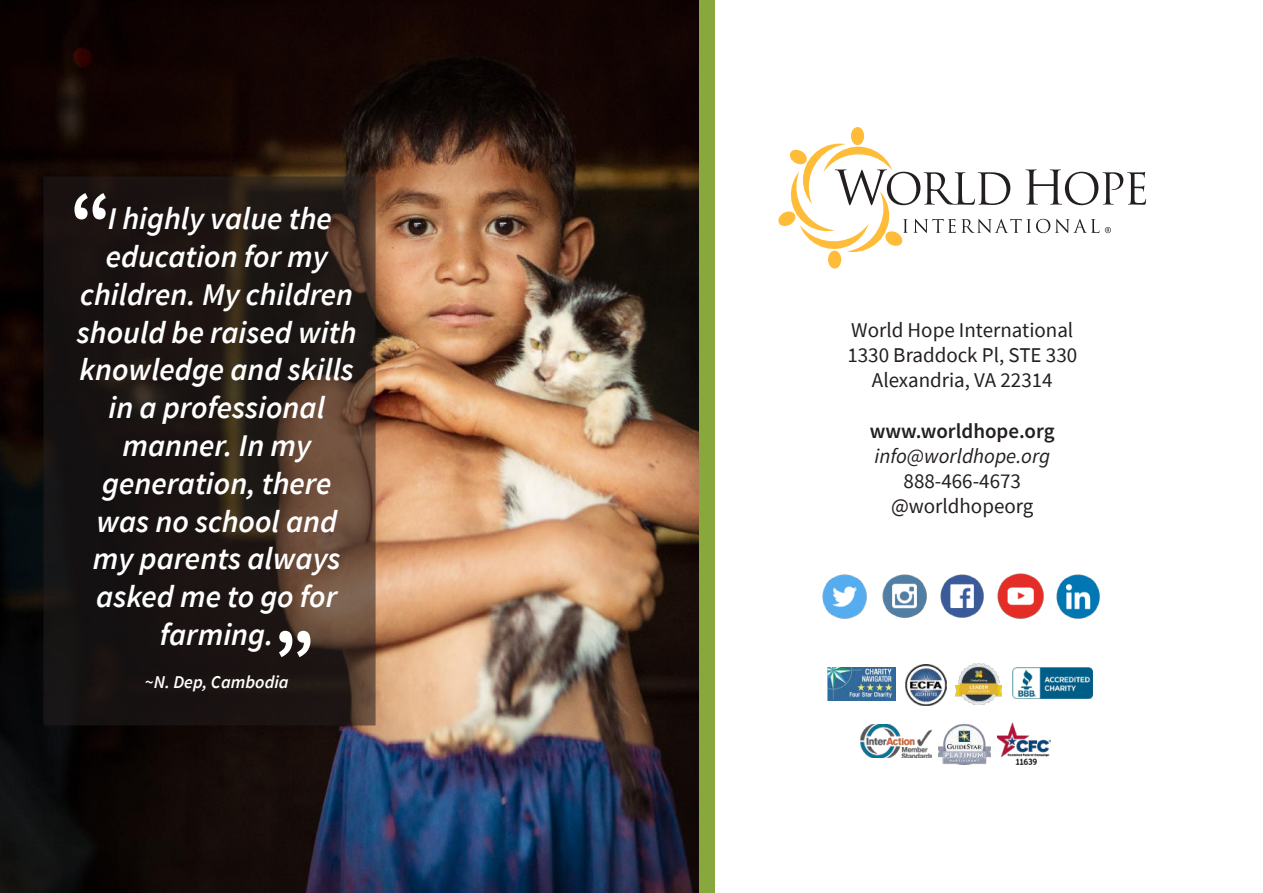
<style>
.page{position:relative;width:1263px;height:893px;background:#fff}
.page>*{position:absolute;margin:0;border:0;box-sizing:border-box;transform-origin:0 0}
.t1{font:700 76.5px "Source Sans Pro";color:#fff}
.t2{font:italic 600 31.5px/37.8px "Source Sans Pro";color:#fff;text-align:center}
.t3{font:21px/25.2px "Source Sans Pro";color:#241f1f;text-align:center}
.t4{font:italic 21px "Source Sans Pro";color:#241f1f}
.t5{font:600 21px "Source Sans Pro";color:#241f1f}
.t6{font:italic 600 18px "Source Sans Pro";color:#fff}
</style>
<div class="page">
<div style="left:828px;top:251px;width:13px;height:18px;background:#ffbc38;border-radius:50%"></div>
<div style="left:851px;top:127px;width:13px;height:18px;background:#ffbc38;border-radius:50%"></div>
<svg style="left:778px;top:142px;width:368px;height:112px"></svg>
<img style="left:0;top:0;width:699px;height:893px">
<svg style="left:47px;top:180px;width:326px;height:542px;background:#281e19"></svg>
<div style="left:44px;top:177px;width:332px;height:548px;border:2px solid #241f1f"></div>
<div style="left:699px;top:0;width:15px;height:893px;background:#88a83e"></div>
<img style="left:822px;top:574px;width:45px;height:45px">
<img style="left:940px;top:574px;width:44px;height:44px">
<img style="left:882px;top:574px;width:45px;height:44px">
<img style="left:1056px;top:574px;width:44px;height:45px">
<img style="left:997px;top:574px;width:47px;height:45px">
<img style="left:1012px;top:668px;width:81px;height:30px">
<img style="left:997px;top:723px;width:53px;height:42px">
<img style="left:828px;top:667px;width:67px;height:34px">
<img style="left:905px;top:664px;width:41px;height:41px">
<img style="left:955px;top:664px;width:46px;height:40px">
<img style="left:938px;top:724px;width:53px;height:41px">
<img style="left:861px;top:724px;width:71px;height:34px">
<h1 class="t1" style="left:70px;top:168px;width:43px">“</h1>
<p class="t2" style="left:77px;top:199px;width:281px">I highly value the education for my children. My children should be raised with knowledge and skills in a professional manner. In my generation, there was no school and my parents always asked me to go for farming.</p>
<p class="t6" style="left:145px;top:670px;width:145px">~N. Dep, Cambodia</p>
<h1 class="t1" style="left:274px;top:607px;width:43px">”</h1>
<p class="t3" style="left:847px;top:317px;width:231px">World Hope International<br>1330 Braddock Pl, STE 330<br>Alexandria, VA 22314</p>
<p class="t5" style="left:870px;top:417px;width:186px">www.worldhope.org</p>
<p class="t4" style="left:874px;top:442px;width:177px">info@worldhope.org</p>
<p class="t3" style="left:891px;top:468px;width:144px">888-466-4673 @worldhopeorg</p>
</div>
